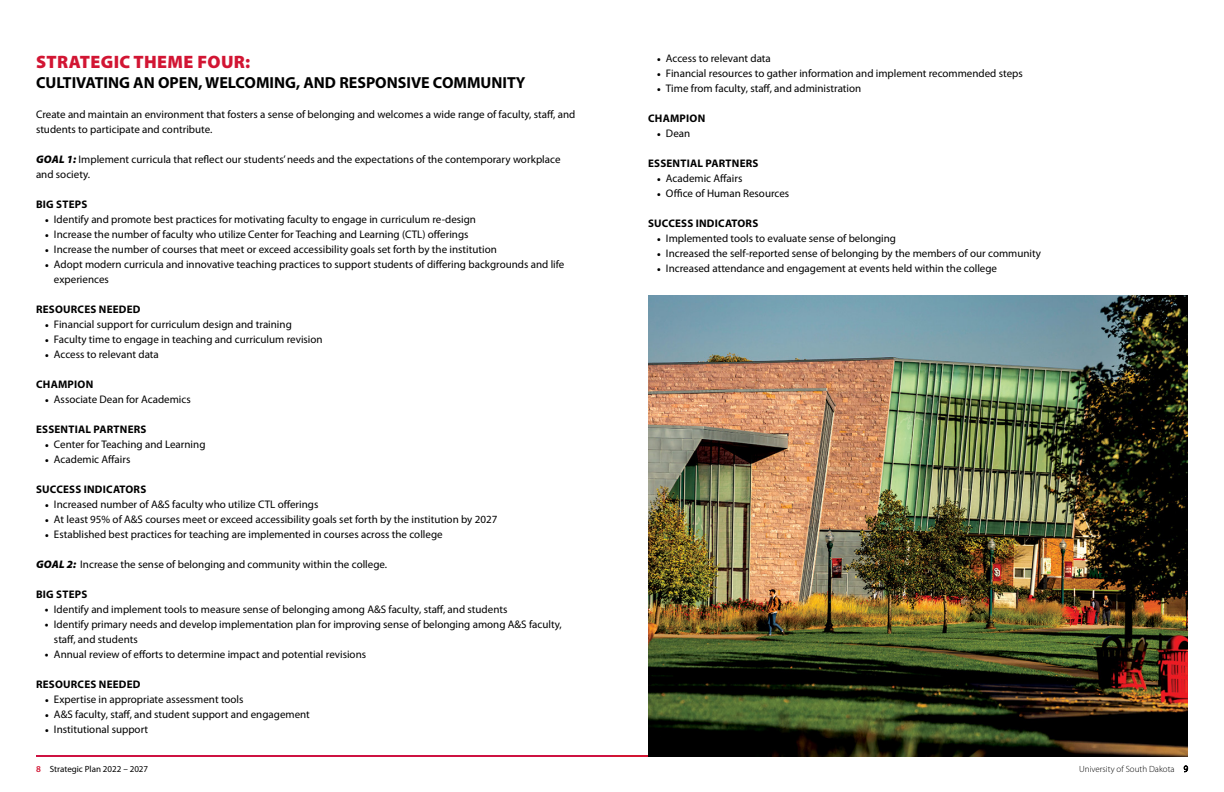
<style>
.page{position:relative;width:1224px;height:792px;background:#fff}
.page>*{position:absolute;margin:0;border:0;box-sizing:border-box;transform-origin:0 0}
.t1{font:900 18px "Myriad Pro";letter-spacing:.02em;color:#d21533}
.t2{font:700 16px "Myriad Pro";color:#000}
.t3{font:11px/15px "Myriad Pro";color:#000}
.t4{font:700 11px "Myriad Pro";letter-spacing:.02em;color:#000}
.t5{font:300 9px "Myriad Pro";color:#000}
.t6{font:9px "Myriad Pro";color:#000}
.s1{font-weight:900;font-style:italic}
.s2{font-family:"Minion Pro"}
.s3{font-weight:700}
.s4{font-weight:600;color:#d21533}
</style>
<div class="page">
<hr style="left:36px;top:755px;width:576px;height:2px;background:#ce1141">
<hr style="left:612px;top:755px;width:576px;height:2px;background:#d21533">
<img style="left:648px;top:295px;width:540px;height:461px">
<h2 class="t1" style="left:36px;top:49px;width:216px">STRATEGIC THEME FOUR:</h2>
<h2 class="t2" style="left:36px;top:72px;width:491px">CULTIVATING AN OPEN, WELCOMING, AND RESPONSIVE COMMUNITY</h2>
<p class="t3" style="left:36px;top:106px;width:541px">Create and maintain an environment that fosters a sense of belonging and welcomes a wide range of faculty, staff, and students to participate and contribute.</p>
<p class="t3" style="left:36px;top:151px;width:526px"><span class="s1">GOAL 1:</span> Implement curricula that reflect our students’ needs and the expectations of the contemporary workplace and society.</p>
<p class="t4" style="left:36px;top:197px;width:53px">BIG STEPS</p>
<p class="t3" style="left:45px;top:211px;width:433px"><span class="s2">•</span> Identify and promote best practices for motivating faculty to engage in curriculum re-design</p>
<p class="t3" style="left:45px;top:226px;width:425px"><span class="s2">•</span> Increase the number of faculty who utilize Center for Teaching and Learning (CTL) offerings</p>
<p class="t3" style="left:45px;top:241px;width:453px"><span class="s2">•</span> Increase the number of courses that meet or exceed accessibility goals set forth by the institution</p>
<p class="t3" style="left:54px;top:256px;width:512px;text-indent:-9px"><span class="s2">•</span> Adopt modern curricula and innovative teaching practices to support students of differing backgrounds and life experiences</p>
<p class="t4" style="left:36px;top:302px;width:106px">RESOURCES NEEDED</p>
<p class="t3" style="left:45px;top:316px;width:248px"><span class="s2">•</span> Financial support for curriculum design and training</p>
<p class="t3" style="left:45px;top:331px;width:279px"><span class="s2">•</span> Faculty time to engage in teaching and curriculum revision</p>
<p class="t3" style="left:45px;top:346px;width:115px"><span class="s2">•</span> Access to relevant data</p>
<p class="t4" style="left:36px;top:377px;width:59px">CHAMPION</p>
<p class="t3" style="left:45px;top:391px;width:147px"><span class="s2">•</span> Associate Dean for Academics</p>
<p class="t4" style="left:36px;top:422px;width:112px">ESSENTIAL PARTNERS</p>
<p class="t3" style="left:45px;top:436px;width:162px"><span class="s2">•</span> Center for Teaching and Learning</p>
<p class="t3" style="left:45px;top:451px;width:87px"><span class="s2">•</span> Academic Affairs</p>
<p class="t4" style="left:36px;top:482px;width:112px">SUCCESS INDICATORS</p>
<p class="t3" style="left:45px;top:496px;width:275px"><span class="s2">•</span> Increased number of A&amp;S faculty who utilize CTL offerings</p>
<p class="t3" style="left:45px;top:511px;width:454px"><span class="s2">•</span> At least 95% of A&amp;S courses meet or exceed accessibility goals set forth by the institution by 2027</p>
<p class="t3" style="left:45px;top:526px;width:399px"><span class="s2">•</span> Established best practices for teaching are implemented in courses across the college</p>
<p class="t3" style="left:36px;top:556px;width:353px"><span class="s1">GOAL 2:</span> Increase the sense of belonging and community within the college.</p>
<p class="t4" style="left:36px;top:587px;width:53px">BIG STEPS</p>
<p class="t3" style="left:45px;top:601px;width:464px"><span class="s3">•</span> Identify and implement tools to measure sense of belonging among A&amp;S faculty, staff, and students</p>
<p class="t3" style="left:54px;top:616px;width:509px;text-indent:-9px"><span class="s3">•</span> Identify primary needs and develop implementation plan for improving sense of belonging among A&amp;S faculty, staff, and students</p>
<p class="t3" style="left:45px;top:646px;width:323px"><span class="s3">•</span> Annual review of efforts to determine impact and potential revisions</p>
<p class="t4" style="left:36px;top:677px;width:106px">RESOURCES NEEDED</p>
<p class="t3" style="left:45px;top:691px;width:200px"><span class="s2">•</span> Expertise in appropriate assessment tools</p>
<p class="t3" style="left:45px;top:706px;width:266px"><span class="s2">•</span> A&amp;S faculty, staff, and student support and engagement</p>
<p class="t3" style="left:45px;top:721px;width:105px"><span class="s2">•</span> Institutional support</p>
<p class="t3" style="left:657px;top:51px;width:115px"><span class="s2">•</span> Access to relevant data</p>
<p class="t3" style="left:657px;top:66px;width:367px"><span class="s2">•</span> Financial resources to gather information and implement recommended steps</p>
<p class="t3" style="left:657px;top:81px;width:206px"><span class="s2">•</span> Time from faculty, staff, and administration</p>
<p class="t4" style="left:648px;top:111px;width:59px">CHAMPION</p>
<p class="t3" style="left:657px;top:126px;width:35px"><span class="s2">•</span> Dean</p>
<p class="t4" style="left:648px;top:156px;width:112px">ESSENTIAL PARTNERS</p>
<p class="t3" style="left:657px;top:171px;width:87px"><span class="s2">•</span> Academic Affairs</p>
<p class="t3" style="left:657px;top:186px;width:134px"><span class="s2">•</span> Office of Human Resources</p>
<p class="t4" style="left:648px;top:216px;width:112px">SUCCESS INDICATORS</p>
<p class="t3" style="left:657px;top:231px;width:241px"><span class="s2">•</span> Implemented tools to evaluate sense of belonging</p>
<p class="t3" style="left:657px;top:246px;width:386px"><span class="s2">•</span> Increased the self-reported sense of belonging by the members of our community</p>
<p class="t3" style="left:657px;top:261px;width:342px"><span class="s2">•</span> Increased attendance and engagement at events held within the college</p>
<p class="t6" style="left:36px;top:763px;width:114px"><span class="s4">8</span> Strategic Plan 2022 – 2027</p>
<p class="t5" style="left:1079px;top:763px;width:110px">University of South Dakota 9</p>
</div>
